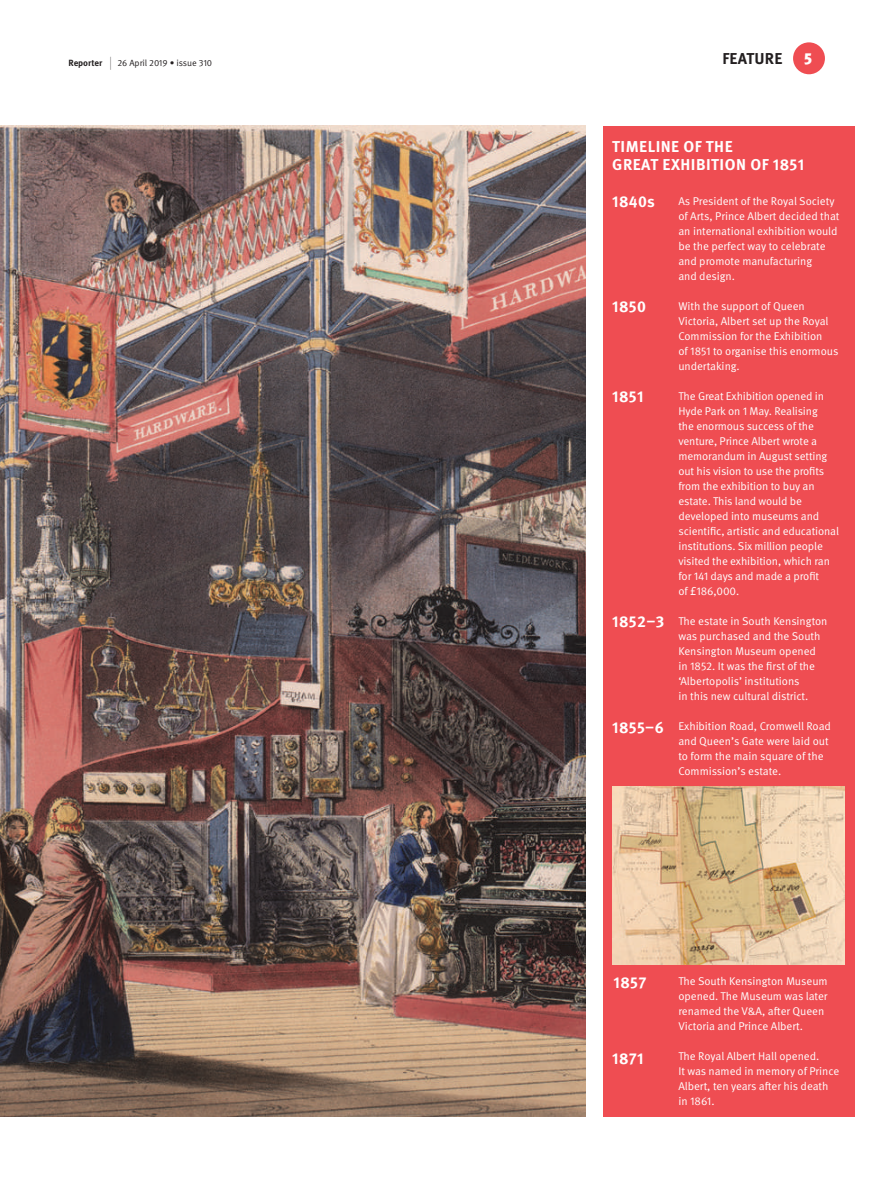
<style>
.page{position:relative;width:893px;height:1191px;background:#fff}
.page>*{position:absolute;margin:0;border:0;box-sizing:border-box;transform-origin:0 0}
.t1{font:700 15.75px/18px "Meta OT";letter-spacing:.02em;color:#fff}
.t2{font:700 15.75px "Meta OT";letter-spacing:.01em;color:#231f20}
.t3{font:900 15.75px "Meta OT";color:#fff}
.t4{font:11.25px/15px "Meta OT";letter-spacing:-.01em;color:#fff}
.t5{font:9px "Meta OT";letter-spacing:-.005em;color:#231f20}
.t6{font:700 9px "Meta OT";letter-spacing:-.005em;color:#231f20}
.s1{font-weight:400;font-size:13.5px}
</style>
<div class="page">
<div style="left:793px;top:42px;width:32px;height:32px;background:#ef4d52;border-radius:50%"></div>
<img style="left:0;top:126px;width:585px;height:990px">
<div style="left:603px;top:126px;width:251px;height:990px;background:#ef4d52"></div>
<img style="left:613px;top:787px;width:231px;height:177px">
<p class="t6" style="left:68px;top:57px;width:44px">Reporter <span class="s1">|</span></p>
<p class="t5" style="left:117px;top:57px;width:96px">26 April 2019 • issue 310</p>
<h1 class="t2" style="left:722px;top:48px;width:61px">FEATURE</h1>
<h1 class="t3" style="left:804px;top:49px;width:10px">5</h1>
<h1 class="t1" style="left:612px;top:138px;width:194px">TIMELINE OF THE<br>GREAT EXHIBITION OF 1851</h1>
<p class="t4" style="left:678px;top:193px;width:163px">As President of the Royal Society of Arts, Prince Albert decided that an international exhibition would be the perfect way to celebrate and promote manufacturing<br>and design.</p>
<p class="t4" style="left:678px;top:298px;width:162px">With the support of Queen<br>Victoria, Albert set up the Royal<br>Commission for the Exhibition<br>of 1851 to organise this enormous undertaking.</p>
<p class="t4" style="left:678px;top:388px;width:162px">The Great Exhibition opened in<br>Hyde Park on 1 May. Realising<br>the enormous success of the venture, Prince Albert wrote a memorandum in August setting out his vision to use the profits from the exhibition to buy an estate. This land would be developed into museums and scientific, artistic and educational institutions. Six million people visited the exhibition, which ran for 141 days and made a profit<br>of £186,000.</p>
<p class="t4" style="left:678px;top:613px;width:151px">The estate in South Kensington was purchased and the South<br>Kensington Museum opened in 1852. It was the first of the ‘Albertopolis’ institutions<br>in this new cultural district.</p>
<p class="t4" style="left:678px;top:718px;width:154px">Exhibition Road, Cromwell Road and Queen’s Gate were laid out to form the main square of the<br>Commission’s estate.</p>
<h1 class="t1" style="left:612px;top:193px;width:44px">1840s</h1>
<h1 class="t1" style="left:612px;top:297px;width:35px">1850</h1>
<h1 class="t1" style="left:612px;top:388px;width:33px">1851</h1>
<h1 class="t1" style="left:612px;top:612px;width:54px">1852–3</h1>
<h1 class="t1" style="left:612px;top:718px;width:53px">1855–6</h1>
<h1 class="t1" style="left:614px;top:973px;width:34px">1857</h1>
<h1 class="t1" style="left:612px;top:1049px;width:33px">1871</h1>
<p class="t4" style="left:678px;top:973px;width:151px">The South Kensington Museum opened. The Museum was later renamed the V&amp;A, after Queen<br>Victoria and Prince Albert.</p>
<p class="t4" style="left:678px;top:1048px;width:162px">The Royal Albert Hall opened.<br>It was named in memory of Prince<br>Albert, ten years after his death in 1861.</p>
</div>
